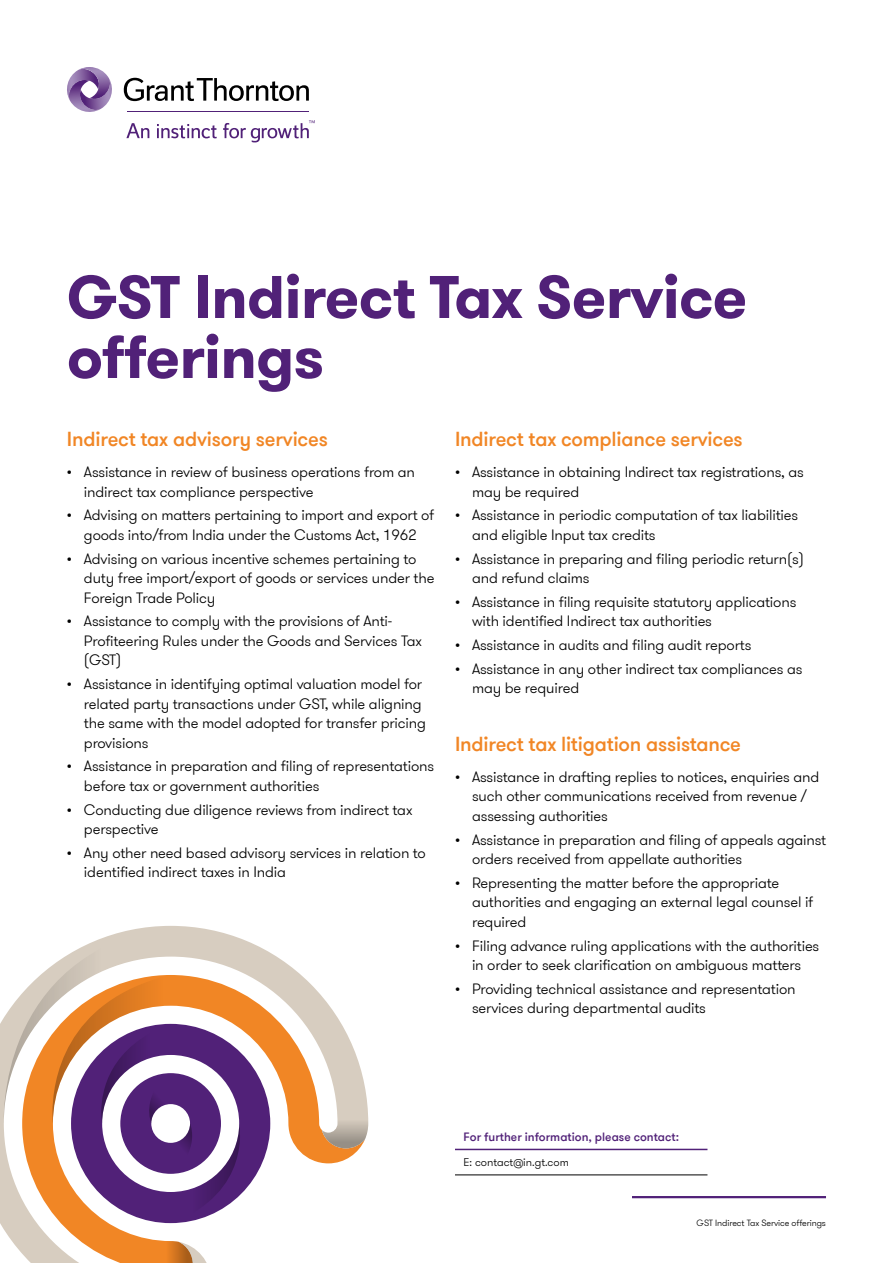
<style>
.page{position:relative;width:893px;height:1263px;background:#fff}
.page>*{position:absolute;margin:0;border:0;box-sizing:border-box;transform-origin:0 0}
.t1{font:700 60px/60px "GT Walsheim Pro";letter-spacing:-.01em;color:#512178}
.t2{font:500 20.25px "GT Walsheim Pro";letter-spacing:-.01em;color:#f18625}
.t3{font:300 15px/19.5px "GT Walsheim Pro";letter-spacing:-.01em;color:#000}
.t4{font:500 12px "GT Walsheim Pro";color:#512178}
.t5{font:300 11.25px "GT Walsheim Pro";color:#000}
.t6{font:300 9px "GT Walsheim Pro";letter-spacing:-.01em;color:#000}
</style>
<div class="page">
<hr style="left:632px;top:1196px;width:194px;height:2px;background:#512178">
<svg style="left:124px;top:78px;width:185px;height:23px"></svg>
<svg style="left:126px;top:123px;width:23px;height:15px"></svg>
<svg style="left:157px;top:124px;width:60px;height:14px"></svg>
<svg style="left:223px;top:120px;width:92px;height:22px"></svg>
<hr style="left:127px;top:112px;width:182px;height:1px;background:#512178">
<svg style="left:67px;top:67px;width:45px;height:45px"></svg>
<hr style="left:455px;top:1149px;width:252px;height:1px;background:#512178">
<hr style="left:455px;top:1175px;width:252px;height:1px;background:#000">
<svg style="left:0;top:953px;width:368px;height:310px"></svg>
<svg style="left:163px;top:1241px;width:30px;height:22px"></svg>
<svg style="left:322px;top:1113px;width:46px;height:35px"></svg>
<svg style="left:4px;top:926px;width:266px;height:297px"></svg>
<h1 class="t1" style="left:67px;top:268px;width:682px">GST Indirect Tax Service offerings</h1>
<h2 class="t2" style="left:67px;top:427px;width:262px">Indirect tax advisory services</h2>
<p class="t3" style="left:84px;top:462px;width:332px;text-indent:-17px">• Assistance in review of business operations from an indirect tax compliance perspective</p>
<p class="t3" style="left:67px;top:506px;width:369px;text-align:center">• Advising on matters pertaining to import and export of goods into/from India under the Customs Act, 1962</p>
<p class="t3" style="left:84px;top:549px;width:352px;text-indent:-17px">• Advising on various incentive schemes pertaining to duty free import/export of goods or services under the<br>Foreign Trade Policy</p>
<p class="t3" style="left:84px;top:612px;width:340px;text-indent:-17px">• Assistance to comply with the provisions of Anti-<br>Profiteering Rules under the Goods and Services Tax (GST)</p>
<p class="t3" style="left:84px;top:674px;width:344px;text-indent:-17px">• Assistance in identifying optimal valuation model for related party transactions under GST, while aligning the same with the model adopted for transfer pricing provisions</p>
<p class="t3" style="left:84px;top:757px;width:352px;text-indent:-17px">• Assistance in preparation and filing of representations before tax or government authorities</p>
<p class="t3" style="left:84px;top:800px;width:330px;text-indent:-17px">• Conducting due diligence reviews from indirect tax perspective</p>
<p class="t3" style="left:84px;top:843px;width:343px;text-indent:-17px">• Any other need based advisory services in relation to identified indirect taxes in India</p>
<h2 class="t2" style="left:455px;top:427px;width:289px">Indirect tax compliance services</h2>
<p class="t3" style="left:472px;top:462px;width:333px;text-indent:-17px">• Assistance in obtaining Indirect tax registrations, as may be required</p>
<p class="t3" style="left:472px;top:506px;width:328px;text-indent:-17px">• Assistance in periodic computation of tax liabilities and eligible Input tax credits</p>
<p class="t3" style="left:472px;top:549px;width:333px;text-indent:-17px">• Assistance in preparing and filing periodic return(s) and refund claims</p>
<p class="t3" style="left:472px;top:592px;width:326px;text-indent:-17px">• Assistance in filing requisite statutory applications with identified Indirect tax authorities</p>
<p class="t3" style="left:455px;top:635px;width:298px">• Assistance in audits and filing audit reports</p>
<p class="t3" style="left:472px;top:659px;width:332px;text-indent:-17px">• Assistance in any other indirect tax compliances as may be required</p>
<h2 class="t2" style="left:455px;top:731px;width:288px">Indirect tax litigation assistance</h2>
<p class="t3" style="left:472px;top:767px;width:349px;text-indent:-17px">• Assistance in drafting replies to notices, enquiries and such other communications received from revenue / assessing authorities</p>
<p class="t3" style="left:472px;top:830px;width:355px;text-indent:-17px">• Assistance in preparation and filing of appeals against orders received from appellate authorities</p>
<p class="t3" style="left:472px;top:873px;width:343px;text-indent:-17px">• Representing the matter before the appropriate authorities and engaging an external legal counsel if required</p>
<p class="t3" style="left:455px;top:936px;width:366px;text-align:center">• Filing advance ruling applications with the authorities in order to seek clarification on ambiguous matters</p>
<p class="t3" style="left:472px;top:979px;width:325px;text-indent:-17px">• Providing technical assistance and representation services during departmental audits</p>
<p class="t4" style="left:463px;top:1129px;width:217px">For further information, please contact:</p>
<p class="t5" style="left:463px;top:1155px;width:107px">E: contact@in.gt.com</p>
<p class="t6" style="left:697px;top:1217px;width:131px">GST Indirect Tax Service offerings</p>
</div>
